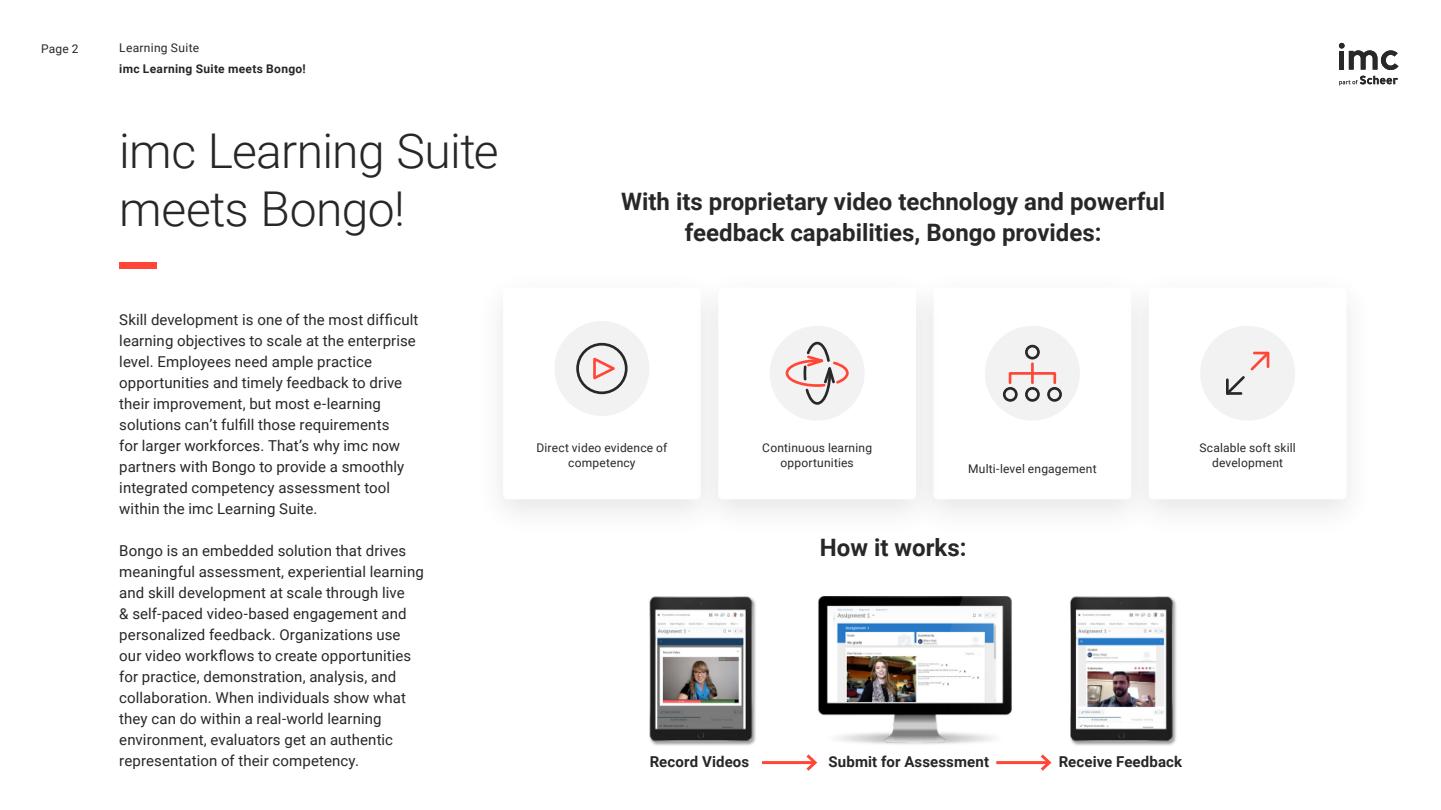
<style>
.page{position:relative;width:1441px;height:810px;background:#fff}
.page>*{position:absolute;margin:0;border:0;box-sizing:border-box;transform-origin:0 0}
.t1{font:84px "Roboto";color:#ff4637}
.t2{font:300 48px/57.6px "Roboto";letter-spacing:-.015em;color:#272727}
.t3{font:700 24px/31.5px "Roboto";color:#272727;text-align:center}
.t4{font:15px/21px "Roboto";letter-spacing:.005em;color:#272727}
.t5{font:700 15px "Roboto";letter-spacing:.01em;color:#272727}
.t6{font:12px/15.8px "Roboto";letter-spacing:.015em;color:#282828;text-align:center}
.t7{font:700 12px "Roboto";letter-spacing:.025em;color:#272727}
.t8{font:12px "Roboto";letter-spacing:.025em;color:#272727}
</style>
<div class="page">
<div style="left:474px;top:269px;width:255px;height:269px;background:#282828;opacity:.12"></div>
<div style="left:503px;top:287px;width:197px;height:212px;background:#fff;border-radius:4px"></div>
<div style="left:905px;top:269px;width:254px;height:269px;background:#282828;opacity:.12"></div>
<div style="left:933px;top:287px;width:198px;height:212px;background:#fff;border-radius:4px"></div>
<div style="left:1120px;top:269px;width:254px;height:269px;background:#fbfbfb"></div>
<div style="left:1148px;top:287px;width:198px;height:212px;background:#fff;border-radius:4px"></div>
<div style="left:689px;top:269px;width:255px;height:269px;background:#fafafa"></div>
<div style="left:718px;top:287px;width:198px;height:212px;background:#fff;border-radius:4px"></div>
<div style="left:984px;top:326px;width:95px;height:95px;background:#f2f2f2;border-radius:50%"></div>
<hr style="left:1030px;top:364px;width:3px;height:19px;background:#ff4637">
<div style="left:1008px;top:372px;width:48px;height:12px;border:3px solid #ff4637"></div>
<div style="left:1002px;top:387px;width:15px;height:15px;border:3px solid #282828;border-radius:50%"></div>
<div style="left:1024px;top:387px;width:15px;height:15px;border:3px solid #282828;border-radius:50%"></div>
<div style="left:1024px;top:345px;width:15px;height:15px;border:3px solid #282828;border-radius:50%"></div>
<div style="left:1047px;top:387px;width:14px;height:15px;border:3px solid #282828;border-radius:50%"></div>
<div style="left:1200px;top:326px;width:94px;height:95px;background:#f2f2f2;border-radius:50%"></div>
<svg style="left:1226px;top:351px;width:44px;height:44px"></svg>
<div style="left:769px;top:326px;width:95px;height:95px;background:#f2f2f2;border-radius:50%"></div>
<svg style="left:785px;top:341px;width:64px;height:64px"></svg>
<div style="left:554px;top:321px;width:95px;height:95px;background:#f2f2f2;border-radius:50%"></div>
<div style="left:576px;top:343px;width:51px;height:51px;border:3px solid #282828;border-radius:50%"></div>
<svg style="left:593px;top:357px;width:22px;height:23px"></svg>
<img style="left:649px;top:596px;width:528px;height:150px">
<hr style="left:762px;top:761px;width:53px;height:3px;background:#ff4637">
<svg style="left:803px;top:754px;width:15px;height:17px"></svg>
<hr style="left:996px;top:761px;width:53px;height:3px;background:#ff4637">
<svg style="left:1037px;top:754px;width:15px;height:17px"></svg>
<svg style="left:1339px;top:76px;width:58px;height:9px"></svg>
<svg style="left:1338px;top:43px;width:60px;height:27px"></svg>
<p class="t6" style="left:41px;top:40px;width:39px">Page 2</p>
<p class="t8" style="left:119px;top:40px;width:81px">Learning Suite</p>
<p class="t7" style="left:119px;top:61px;width:188px">imc Learning Suite meets Bongo!</p>
<h2 class="t2" style="left:119px;top:120px;width:381px">imc Learning Suite meets Bongo!</h2>
<h1 class="t1" style="left:119px;top:174px;width:39px">_</h1>
<p class="t4" style="left:119px;top:309px;width:301px">Skill development is one of the most difficult learning objectives to scale at the enterprise level. Employees need ample practice opportunities and timely feedback to drive their improvement, but most e-learning solutions can’t fulfill those requirements<br>for larger workforces. That’s why imc now partners with Bongo to provide a smoothly integrated competency assessment tool within the imc Learning Suite.</p>
<p class="t4" style="left:119px;top:540px;width:306px">Bongo is an embedded solution that drives meaningful assessment, experiential learning and skill development at scale through live<br>&amp; self-paced video-based engagement and personalized feedback. Organizations use our video workflows to create opportunities for practice, demonstration, analysis, and collaboration. When individuals show what they can do within a real-world learning environment, evaluators get an authentic representation of their competency.</p>
<h3 class="t3" style="left:621px;top:185px;width:545px">With its proprietary video technology and powerful feedback capabilities, Bongo provides:</h3>
<p class="t6" style="left:536px;top:439px;width:132px">Direct video evidence of competency</p>
<p class="t6" style="left:762px;top:439px;width:111px">Continuous learning opportunities</p>
<p class="t6" style="left:968px;top:460px;width:130px">Multi-level engagement</p>
<h3 class="t3" style="left:819px;top:531px;width:148px">How it works:</h3>
<p class="t6" style="left:1199px;top:439px;width:98px">Scalable soft skill development</p>
<p class="t5" style="left:649px;top:751px;width:101px">Record Videos</p>
<p class="t5" style="left:828px;top:751px;width:162px">Submit for Assessment</p>
<p class="t5" style="left:1058px;top:751px;width:125px">Receive Feedback</p>
</div>
